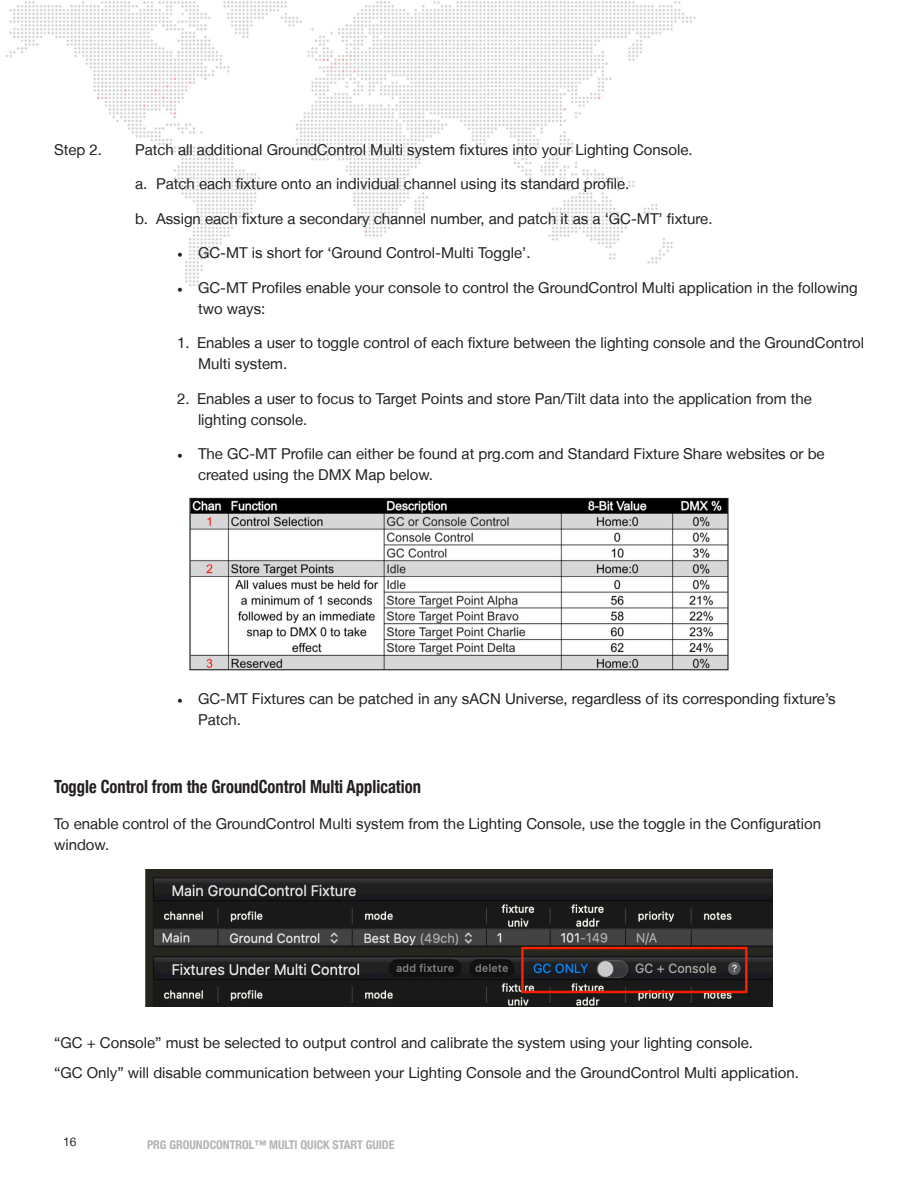
<style>
.page{position:relative;width:918px;height:1188px;background:#fff}
.page>*{position:absolute;margin:0;border:0;box-sizing:border-box;transform-origin:0 0}
.Tertiary_Section_Header{font:700 condensed 18.15px "Helvetica Neue";color:#231f20;scale:.91 1}
.t1{font:15px/21px "Helvetica Neue LT";color:#231f20}
.t2{font:700 condensed 12px "Helvetica Neue";color:#b4b2b3}
.t3{font:12px "Helvetica Neue LT";color:#231f20}
.s1{font-family:"Minion Pro"}
</style>
<div class="page">
<img style="left:5px;top:1px;width:691px;height:286px">
<img style="left:146px;top:869px;width:626px;height:137px">
<img style="left:191px;top:500px;width:536px;height:168px">
<div style="left:189px;top:498px;width:540px;height:172px;border:1px solid #231f20"></div>
<p class="t1" style="left:54px;top:139px;width:50px">Step 2.</p>
<p class="t1" style="left:135px;top:139px;width:559px">Patch all additional GroundControl Multi system fixtures into your Lighting Console.</p>
<p class="t1" style="left:135px;top:173px;width:496px">a. Patch each fixture onto an individual channel using its standard profile.</p>
<p class="t1" style="left:135px;top:208px;width:579px">b. Assign each fixture a secondary channel number, and patch it as a ‘GC-MT’ fixture.</p>
<p class="t1" style="left:177px;top:242px;width:355px"><span class="s1">•</span> GC-MT is short for ‘Ground Control-Multi Toggle’.</p>
<p class="t1" style="left:198px;top:277px;width:661px;text-indent:-21px"><span class="s1">•</span> GC-MT Profiles enable your console to control the GroundControl Multi application in the following two ways:</p>
<p class="t1" style="left:198px;top:332px;width:668px;text-indent:-21px">1. Enables a user to toggle control of each fixture between the lighting console and the GroundControl<br>Multi system.</p>
<p class="t1" style="left:198px;top:388px;width:615px;text-indent:-21px">2. Enables a user to focus to Target Points and store Pan/Tilt data into the application from the lighting console.</p>
<p class="t1" style="left:198px;top:443px;width:628px;text-indent:-21px"><span class="s1">•</span> The GC-MT Profile can either be found at prg.com and Standard Fixture Share websites or be created using the DMX Map below.</p>
<p class="t1" style="left:198px;top:688px;width:639px;text-indent:-21px"><span class="s1">•</span> GC-MT Fixtures can be patched in any sACN Universe, regardless of its corresponding fixture’s<br>Patch.</p>
<p class="Tertiary_Section_Header" style="left:54px;top:771px;width:405px">Toggle Control from the GroundControl Multi Application</p>
<p class="t1" style="left:54px;top:813px;width:769px">To enable control of the GroundControl Multi system from the Lighting Console, use the toggle in the Configuration window.</p>
<p class="t1" style="left:54px;top:1032px;width:701px">“GC + Console” must be selected to output control and calibrate the system using your lighting console.</p>
<p class="t1" style="left:54px;top:1062px;width:746px">“GC Only” will disable communication between your Lighting Console and the GroundControl Multi application.</p>
<p class="t3" style="left:63px;top:1134px;width:15px">16</p>
<p class="t2" style="left:147px;top:1134px;width:249px">PRG GROUNDCONTROL™ MULTI QUICK START GUIDE</p>
</div>
